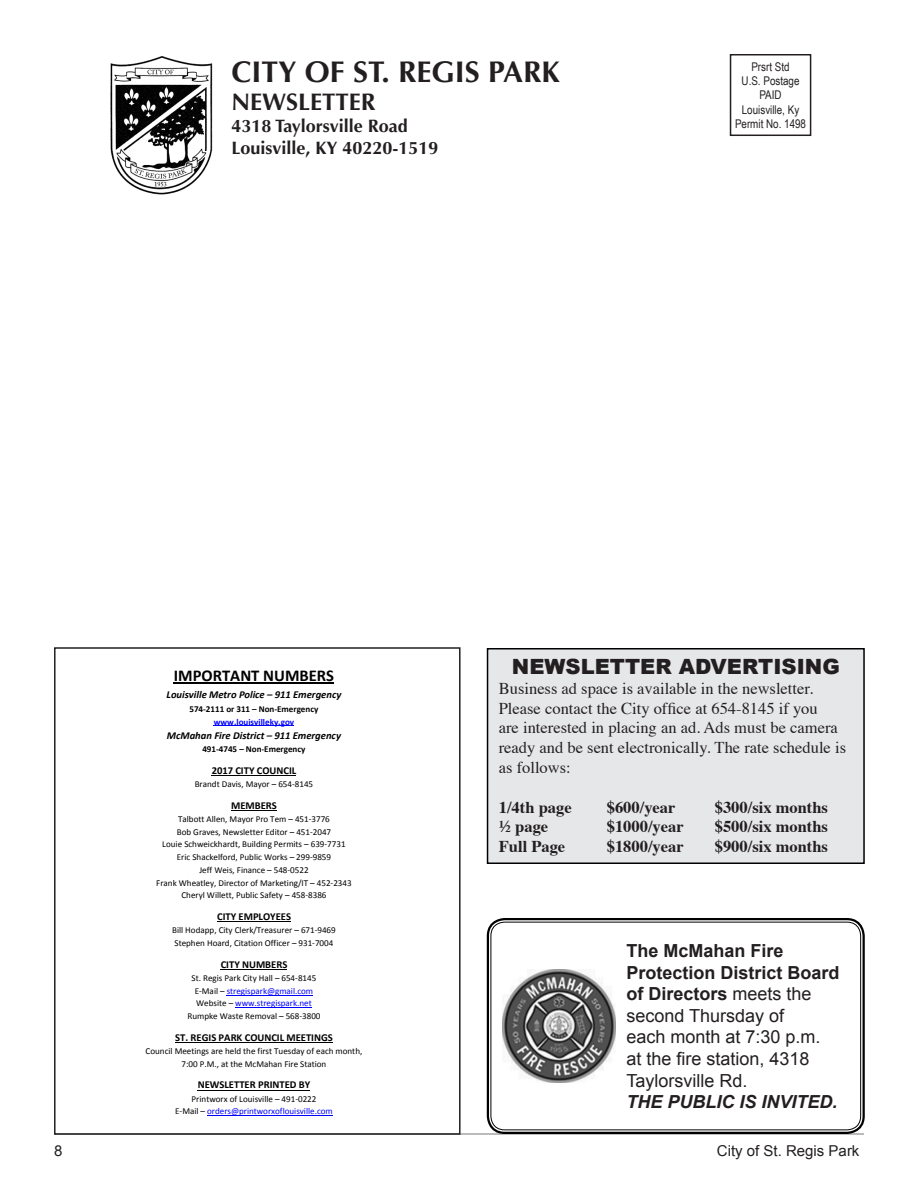
<style>
.page{position:relative;width:918px;height:1188px;background:#fff}
.page>*{position:absolute;margin:0;border:0;box-sizing:border-box;transform-origin:0 0}
.t1{font:700 30px "Optima";color:#231f20}
.t2{font:700 24px "Optima";color:#231f20}
.t3{font:900 21px "Arial";color:#231f20}
.t4{font:18px/21.6px "Arial";color:#231f20}
.t5{font:700 18px/21.6px "Optima";color:#231f20}
.t6{font:italic 700 18px "Arial";color:#231f20}
.t7{font:16.5px/19.8px "Times";color:#231f20}
.t8{font:700 16.5px "Times";color:#231f20}
.t9{font:700 16.5px "Calibri";color:#000}
.t10{font:15px "Arial";color:#231f20}
.t11{font:12px/14.4px "Arial Narrow";color:#231f20;text-align:center}
.t12{font:700 10.65px "Calibri";color:#000}
.t13{font:italic 700 10.65px "Calibri";color:#000}
.t14{font:9px/12.8px "Calibri";color:#000;text-align:center}
.t15{font:700 9px "Calibri";color:#000}
.t16{font:700 9px "Calibri";color:#00f}
.s1{color:#00f}
.s2{font-weight:700}
</style>
<div class="page">
<hr style="left:54px;top:1134px;width:810px;height:1px;background:#76787b">
<img style="left:110px;top:56px;width:103px;height:139px">
<div style="left:730px;top:54px;width:81px;height:82px;border:2px solid #231f20"></div>
<div style="left:487px;top:918px;width:378px;height:216px;border:2px solid #000;border-radius:17px"></div>
<div style="left:491px;top:922px;width:370px;height:208px;border:1px solid #000;border-radius:14px"></div>
<div style="left:487px;top:648px;width:378px;height:216px;background:#e6e7e9;border:2px solid #000"></div>
<img style="left:502px;top:969px;width:114px;height:114px">
<hr style="left:174px;top:683px;width:160px;height:1px;background:#000">
<hr style="left:214px;top:726px;width:80px;height:1px;background:#00f">
<hr style="left:212px;top:775px;width:84px;height:1px;background:#000">
<hr style="left:231px;top:810px;width:46px;height:1px;background:#000">
<hr style="left:217px;top:921px;width:74px;height:1px;background:#000">
<hr style="left:221px;top:969px;width:66px;height:1px;background:#000">
<hr style="left:227px;top:995px;width:86px;height:1px;background:#00f">
<hr style="left:235px;top:1007px;width:77px;height:1px;background:#00f">
<hr style="left:175px;top:1042px;width:158px;height:1px;background:#000">
<hr style="left:198px;top:1090px;width:112px;height:1px;background:#000">
<hr style="left:207px;top:1115px;width:126px;height:1px;background:#00f">
<div style="left:54px;top:647px;width:407px;height:488px;border:2px solid #231f20"></div>
<h1 class="t1" style="left:231px;top:54px;width:330px">CITY OF ST. REGIS PARK</h1>
<h2 class="t2" style="left:231px;top:88px;width:146px">NEWSLETTER</h2>
<h3 class="t5" style="left:231px;top:115px;width:209px">4318 Taylorsville Road<br>Louisville, KY 40220-1519</h3>
<h3 class="t11" style="left:735px;top:59px;width:73px">Prsrt Std<br>U.S. Postage<br>PAID<br>Louisville, Ky<br>Permit No. 1498</h3>
<h3 class="t9" style="left:174px;top:665px;width:162px">IMPORTANT NUMBERS</h3>
<p class="t13" style="left:167px;top:688px;width:176px">Louisville Metro Police – 911 Emergency</p>
<p class="t15" style="left:189px;top:703px;width:131px">574-2111 or 311 – Non-Emergency</p>
<p class="t16" style="left:214px;top:716px;width:82px">www.louisvilleky.gov</p>
<p class="t13" style="left:167px;top:728px;width:176px">McMahan Fire District – 911 Emergency</p>
<p class="t15" style="left:202px;top:743px;width:105px">491-4745 – Non-Emergency</p>
<p class="t12" style="left:212px;top:763px;width:86px">2017 CITY COUNCIL</p>
<p class="t14" style="left:195px;top:778px;width:120px">Brandt Davis, Mayor – 654-8145</p>
<p class="t12" style="left:231px;top:798px;width:47px">MEMBERS</p>
<p class="t14" style="left:156px;top:813px;width:197px">Talbott Allen, Mayor Pro Tem – 451-3776<br>Bob Graves, Newsletter Editor – 451-2047<br>Louie Schweickhardt, Building Permits – 639-7731<br>Eric Shackelford, Public Works – 299-9859<br>Jeff Weis, Finance – 548-0522<br>Frank Wheatley, Director of Marketing/IT – 452-2343<br>Cheryl Willett, Public Safety – 458-8386</p>
<p class="t12" style="left:217px;top:910px;width:75px">CITY EMPLOYEES</p>
<p class="t14" style="left:172px;top:924px;width:165px;text-align:left">Bill Hodapp, City Clerk/Treasurer – 671-9469<br>Stephen Hoard, Citation Officer – 931-7004</p>
<p class="t12" style="left:221px;top:957px;width:68px">CITY NUMBERS</p>
<p class="t14" style="left:187px;top:972px;width:135px">St. Regis Park City Hall – 654-8145<br>E-Mail – <span class="s1">stregispark@gmail.com<br></span>Website – <span class="s1">www.stregispark.net<br></span>Rumpke Waste Removal – 568-3800</p>
<p class="t12" style="left:175px;top:1030px;width:159px">ST. REGIS PARK COUNCIL MEETINGS</p>
<p class="t14" style="left:146px;top:1045px;width:218px">Council Meetings are held the first Tuesday of each month,<br>7:00 P.M., at the McMahan Fire Station</p>
<p class="t12" style="left:198px;top:1078px;width:114px">NEWSLETTER PRINTED BY</p>
<p class="t14" style="left:175px;top:1093px;width:159px">Printworx of Louisville – 491-0222<br>E-Mail – <span class="s1">orders@printworxoflouisville.com</span></p>
<h3 class="t3" style="left:512px;top:651px;width:330px">NEWSLETTER ADVERTISING</h3>
<h3 class="t7" style="left:499px;top:677px;width:349px">Business ad space is available in the newsletter.<br>Please contact the City office at 654-8145 if you<br>are interested in placing an ad. Ads must be camera ready and be sent electronically. The rate schedule is as follows:</h3>
<h3 class="t8" style="left:499px;top:791px;width:74px">1/4th page</h3>
<h3 class="t8" style="left:607px;top:791px;width:70px">$600/year</h3>
<h3 class="t8" style="left:715px;top:791px;width:115px">$300/six months</h3>
<h3 class="t8" style="left:499px;top:811px;width:51px">½ page</h3>
<h3 class="t8" style="left:607px;top:811px;width:78px">$1000/year</h3>
<h3 class="t8" style="left:715px;top:811px;width:115px">$500/six months</h3>
<h3 class="t8" style="left:499px;top:831px;width:68px">Full Page</h3>
<h3 class="t8" style="left:607px;top:831px;width:78px">$1800/year</h3>
<h3 class="t8" style="left:715px;top:831px;width:115px">$900/six months</h3>
<h3 class="t4" style="left:627px;top:940px;width:215px"><span class="s2">The McMahan Fire<br>Protection District Board of Directors</span> meets the second Thursday of<br>each month at 7:30 p.m. at the fire station, 4318<br>Taylorsville Rd.</h3>
<h3 class="t6" style="left:627px;top:1090px;width:213px">THE PUBLIC IS INVITED.</h3>
<h3 class="t10" style="left:54px;top:1141px;width:10px">8</h3>
<h3 class="t10" style="left:717px;top:1141px;width:144px">City of St. Regis Park</h3>
</div>
